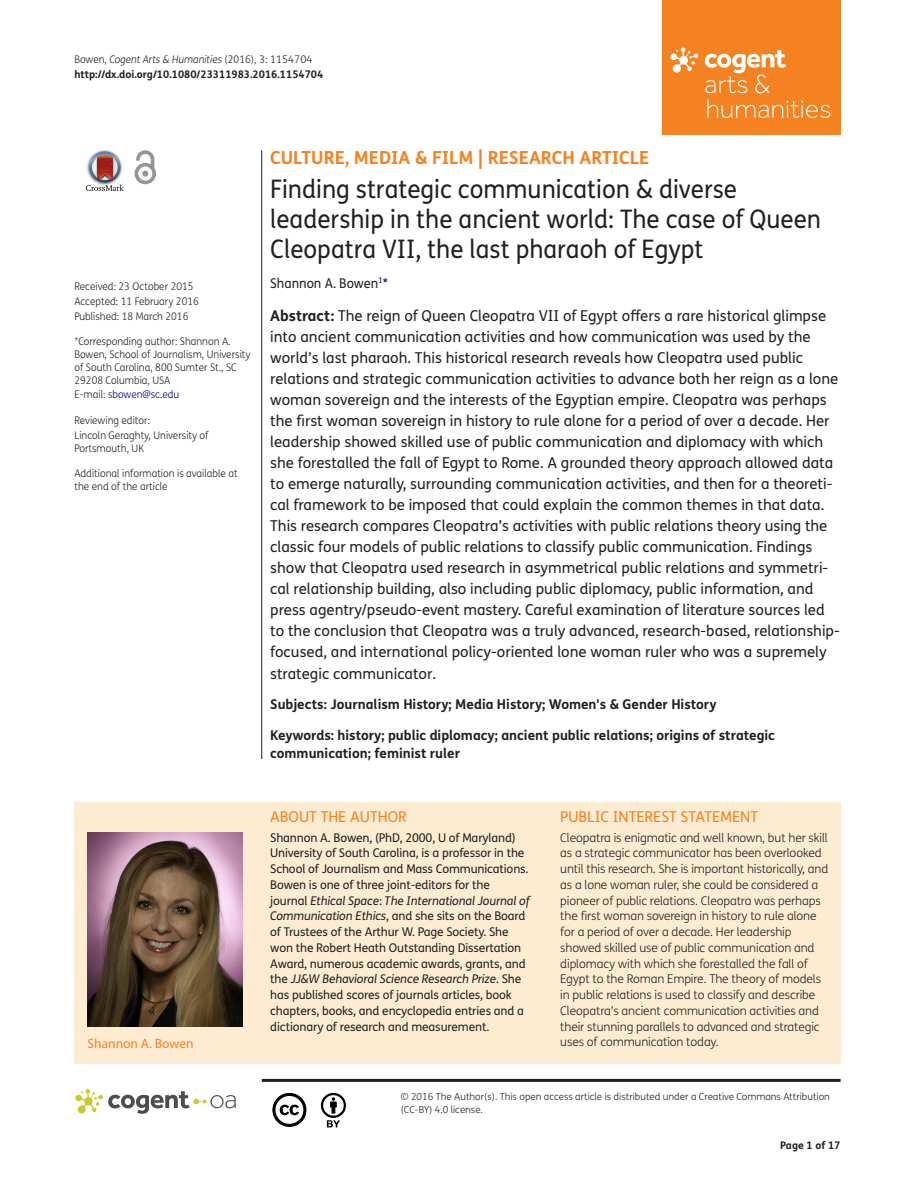
<style>
.page{position:relative;width:915px;height:1191px;background:#fff}
.page>*{position:absolute;margin:0;border:0;box-sizing:border-box;transform-origin:0 0}
.t1{font:25.5px/30px "FS Me Pro";color:#231f20;scale:.95 1}
.t2{font:700 18px "FS Me Pro";color:#f58220}
.t3{font:15px/21px "FS Me Pro";color:#231f20}
.t4{font:15px "FS Me Pro";color:#f58220}
.t5{font:700 13.5px/18px "FS Me Pro";color:#231f20}
.t6{font:13.5px "FS Me Pro";color:#231f20;scale:.95 1}
.t7{font:13.5px "Myriad Pro";color:#f58220}
.t8{font:300 12px/15.8px "FS Me Pro";letter-spacing:-.01em;color:#231f20}
.t9{font:12px/15.8px "FS Me Pro";letter-spacing:-.01em;color:#231f20}
.t10{font:300 10.5px/12.8px "FS Me Pro";color:#231f20;scale:.95 1}
.t11{font:700 10.5px/15px "FS Me Pro";color:#231f20}
.t12{font:300 10.5px "FS Me Pro";color:#000080;scale:.95 1}
.t13{font:300 9.75px/12.8px "FS Me Pro";color:#231f20}
.s1{font-weight:300}
.s2{font-weight:300;font-style:italic}
.s3{color:#231f20}
.s4{color:#000080}
.s5{font-weight:700}
.s6{font-style:italic}
</style>
<div class="page">
<div style="left:661px;top:0;width:179px;height:134px;background:#f58220"></div>
<svg style="left:670px;top:48px;width:28px;height:25px"></svg>
<svg style="left:704px;top:50px;width:126px;height:68px"></svg>
<div style="left:74px;top:802px;width:766px;height:261px;background:#feecd2"></div>
<svg style="left:86px;top:151px;width:38px;height:40px"></svg>
<svg style="left:134px;top:150px;width:22px;height:34px"></svg>
<hr style="left:261px;top:150px;width:1px;height:609px;background:#231f20">
<hr style="left:262px;top:1078px;width:578px;height:3px;background:#231f20">
<svg style="left:75px;top:1089px;width:161px;height:24px"></svg>
<svg style="left:272px;top:1093px;width:34px;height:34px"></svg>
<svg style="left:321px;top:1093px;width:25px;height:34px"></svg>
<img style="left:87px;top:833px;width:155px;height:193px">
<p class="t11" style="left:74px;top:51px;width:250px"><span class="s1">Bowen,</span> <span class="s2">Cogent Arts &amp; Humanities</span> <span class="s1">(2016), 3: 1154704 </span>http://dx.doi.org/10.1080/23311983.2016.1154704</p>
<p class="t10" style="left:74px;top:279px;width:132px;line-height:14.9px">Received: 23 October 2015<br>Accepted: 11 February 2016<br>Published: 18 March 2016</p>
<p class="t10" style="left:74px;top:335px;width:187px">*Corresponding author: Shannon A.<br>Bowen, School of Journalism, University of South Carolina, 800 Sumter St., SC 29208 Columbia, USA</p>
<p class="t12" style="left:74px;top:387px;width:112px"><span class="s3">E-mail:</span> sbowen@sc.edu</p>
<p class="t10" style="left:74px;top:412px;width:143px;line-height:14.9px">Reviewing editor:<br>Lincoln Geraghty, University of</p>
<p class="t10" style="left:74px;top:441px;width:75px">Portsmouth, UK</p>
<p class="t10" style="left:74px;top:467px;width:173px">Additional information is available at the end of the article</p>
<p class="t2" style="left:270px;top:143px;width:380px">CULTURE, MEDIA &amp; FILM | RESEARCH ARTICLE</p>
<h1 class="t1" style="left:270px;top:174px;width:581px">Finding strategic communication &amp; diverse leadership in the ancient world: The case of Queen<br>Cleopatra VII, the last pharaoh of Egypt</h1>
<p class="t6" style="left:270px;top:273px;width:125px">Shannon A. Bowen<sup>1</sup><span class="s4">*</span></p>
<p class="t3" style="left:270px;top:305px;width:571px"><span class="s5">Abstract:</span> The reign of Queen Cleopatra VII of Egypt offers a rare historical glimpse into ancient communication activities and how communication was used by the world’s last pharaoh. This historical research reveals how Cleopatra used public relations and strategic communication activities to advance both her reign as a lone woman sovereign and the interests of the Egyptian empire. Cleopatra was perhaps the first woman sovereign in history to rule alone for a period of over a decade. Her leadership showed skilled use of public communication and diplomacy with which she forestalled the fall of Egypt to Rome. A grounded theory approach allowed data to emerge naturally, surrounding communication activities, and then for a theoreti&shy;cal framework to be imposed that could explain the common themes in that data.<br>This research compares Cleopatra’s activities with public relations theory using the classic four models of public relations to classify public communication. Findings show that Cleopatra used research in asymmetrical public relations and symmetri&shy;cal relationship building, also including public diplomacy, public information, and press agentry/pseudo-event mastery. Careful examination of literature sources led to the conclusion that Cleopatra was a truly advanced, research-based, relationship&shy;focused, and international policy-oriented lone woman ruler who was a supremely strategic communicator.</p>
<p class="t5" style="left:270px;top:695px;width:447px">Subjects: Journalism History; Media History; Women's &amp; Gender History</p>
<p class="t5" style="left:270px;top:725px;width:506px">Keywords: history; public diplomacy; ancient public relations; origins of strategic communication; feminist ruler</p>
<p class="t7" style="left:87px;top:1034px;width:108px">Shannon A. Bowen</p>
<p class="t4" style="left:270px;top:806px;width:138px">ABOUT THE AUTHOR</p>
<p class="t9" style="left:270px;top:829px;width:261px">Shannon A. Bowen, (PhD, 2000, U of Maryland)<br>University of South Carolina, is a professor in the School of Journalism and Mass Communications.<br>Bowen is one of three joint-editors for the journal <span class="s6">Ethical Space</span>: <span class="s6">The International Journal of Communication Ethics</span>, and she sits on the Board of Trustees of the Arthur W. Page Society. She won the Robert Heath Outstanding Dissertation Award, numerous academic awards, grants, and the <span class="s6">JJ&amp;W Behavioral Science Research Prize</span>. She has published scores of journals articles, book chapters, books, and encyclopedia entries and a dictionary of research and measurement.</p>
<p class="t4" style="left:560px;top:806px;width:199px">PUBLIC INTEREST STATEMENT</p>
<p class="t8" style="left:560px;top:829px;width:269px">Cleopatra is enigmatic and well known, but her skill as a strategic communicator has been overlooked until this research. She is important historically, and as a lone woman ruler, she could be considered a pioneer of public relations. Cleopatra was perhaps the first woman sovereign in history to rule alone for a period of over a decade. Her leadership showed skilled use of public communication and diplomacy with which she forestalled the fall of Egypt to the Roman Empire. The theory of models in public relations is used to classify and describe Cleopatra’s ancient communication activities and their stunning parallels to advanced and strategic uses of communication today.</p>
<p class="t13" style="left:400px;top:1090px;width:430px">© 2016 The Author(s). This open access article is distributed under a Creative Commons Attribution (CC-BY) 4.0 license.</p>
<p class="t11" style="left:780px;top:1137px;width:62px">Page 1 of 17</p>
</div>
